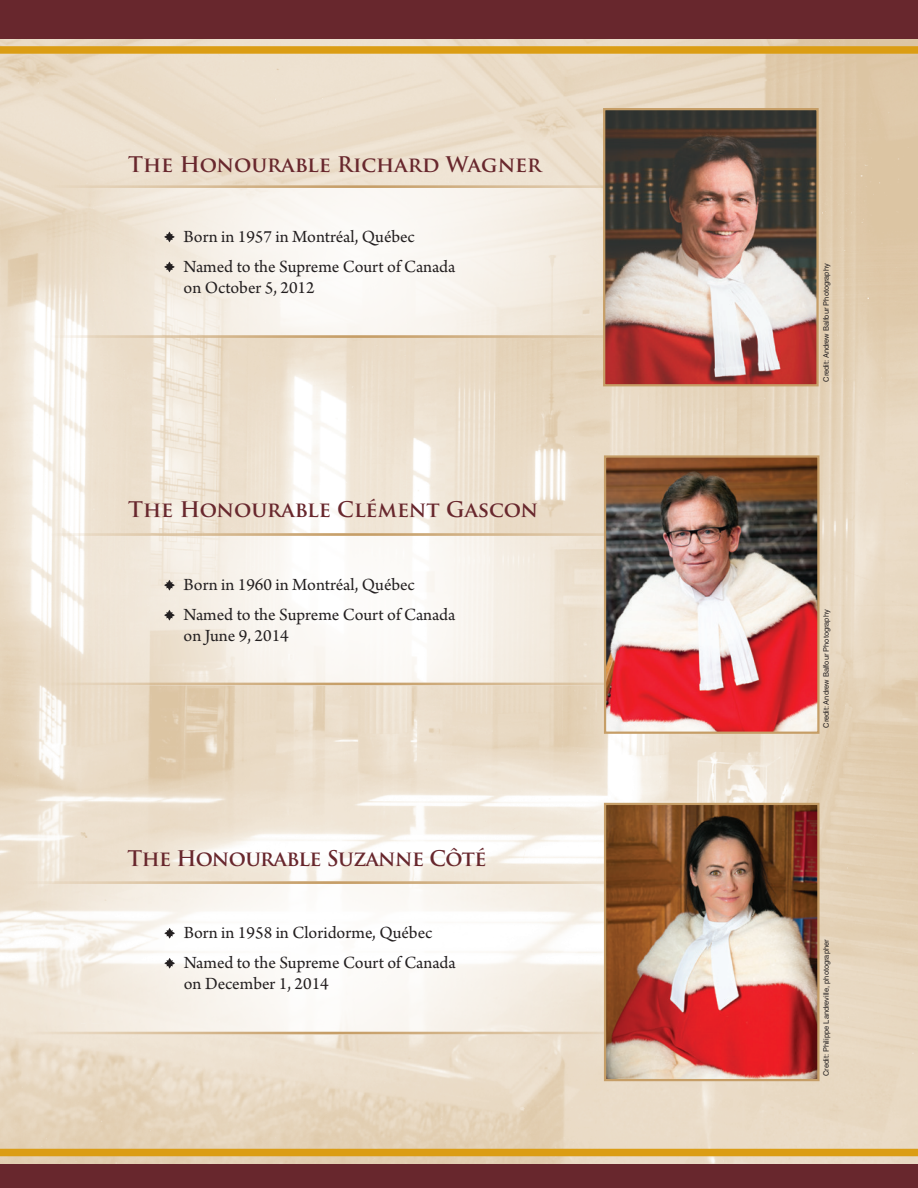
<style>
.page{position:relative;width:918px;height:1188px;background:#fff}
.page>*{position:absolute;margin:0;border:0;box-sizing:border-box;transform-origin:0 0}
.Sub_Title{font:700 21px "Trajan Pro";letter-spacing:-.01em;color:#68272d}
.Body{font:18px/21px "Arno Pro";color:#231f20}
.Body-2{font:7.5px "Helvetica LT Std";color:#231f20}
</style>
<div class="page">
<img style="left:0;top:39px;width:918px;height:1125px">
<div style="left:0;top:0;width:918px;height:39px;background:#68272d"></div>
<div style="left:0;top:1164px;width:918px;height:24px;background:#68272d"></div>
<div style="left:0;top:46px;width:918px;height:8px;background:#db9d14"></div>
<div style="left:0;top:1149px;width:918px;height:7px;background:#db9d14"></div>
<svg style="left:51px;top:188px;width:552px;height:147px"></svg>
<hr style="left:51px;top:185px;width:615px;height:3px;background:#c69e67">
<hr style="left:51px;top:335px;width:615px;height:3px;background:#c69e67">
<svg style="left:164px;top:232px;width:11px;height:10px"></svg>
<svg style="left:164px;top:262px;width:11px;height:10px"></svg>
<svg style="left:51px;top:536px;width:553px;height:147px"></svg>
<hr style="left:51px;top:533px;width:615px;height:3px;background:#c69e67">
<hr style="left:51px;top:683px;width:615px;height:2px;background:#c69e67">
<svg style="left:164px;top:580px;width:11px;height:11px"></svg>
<svg style="left:164px;top:610px;width:11px;height:11px"></svg>
<svg style="left:26px;top:884px;width:578px;height:148px"></svg>
<hr style="left:26px;top:881px;width:615px;height:3px;background:#c69e67">
<hr style="left:26px;top:1032px;width:615px;height:2px;background:#c69e67">
<svg style="left:164px;top:928px;width:11px;height:11px"></svg>
<svg style="left:164px;top:958px;width:11px;height:11px"></svg>
<img style="left:606px;top:111px;width:210px;height:272px">
<div style="left:603px;top:108px;width:216px;height:278px;border:2px solid #c69e67"></div>
<img style="left:607px;top:458px;width:210px;height:273px">
<div style="left:604px;top:455px;width:216px;height:279px;border:2px solid #c69e67"></div>
<img style="left:607px;top:806px;width:210px;height:272px">
<div style="left:604px;top:803px;width:216px;height:278px;border:2px solid #c69e67"></div>
<p class="Sub_Title" style="left:128px;top:151px;width:415px">The Honourable Richard Wagner</p>
<p class="Body" style="left:184px;top:227px;width:233px">Born in 1957 in Montréal, Québec</p>
<p class="Body" style="left:184px;top:257px;width:273px">Named to the Supreme Court of Canada on October 5, 2012</p>
<p class="Sub_Title" style="left:128px;top:497px;width:412px">The Honourable Clément Gascon</p>
<p class="Body-2" style="left:822px;top:382px;width:120px;rotate:-90deg">Credit: Andrew Balfour Photography</p>
<p class="Body" style="left:184px;top:575px;width:233px">Born in 1960 in Montréal, Québec</p>
<p class="Body" style="left:184px;top:605px;width:273px">Named to the Supreme Court of Canada on June 9, 2014</p>
<p class="Body-2" style="left:822px;top:728px;width:120px;rotate:-90deg">Credit: Andrew Balfour Photography</p>
<p class="Sub_Title" style="left:127px;top:846px;width:360px">The Honourable Suzanne Côté</p>
<p class="Body" style="left:184px;top:923px;width:250px">Born in 1958 in Cloridorme, Québec</p>
<p class="Body" style="left:184px;top:953px;width:273px">Named to the Supreme Court of Canada on December 1, 2014</p>
<p class="Body-2" style="left:822px;top:1076px;width:138px;rotate:-90deg">Credit: Philippe Landreville, photographer</p>
</div>
